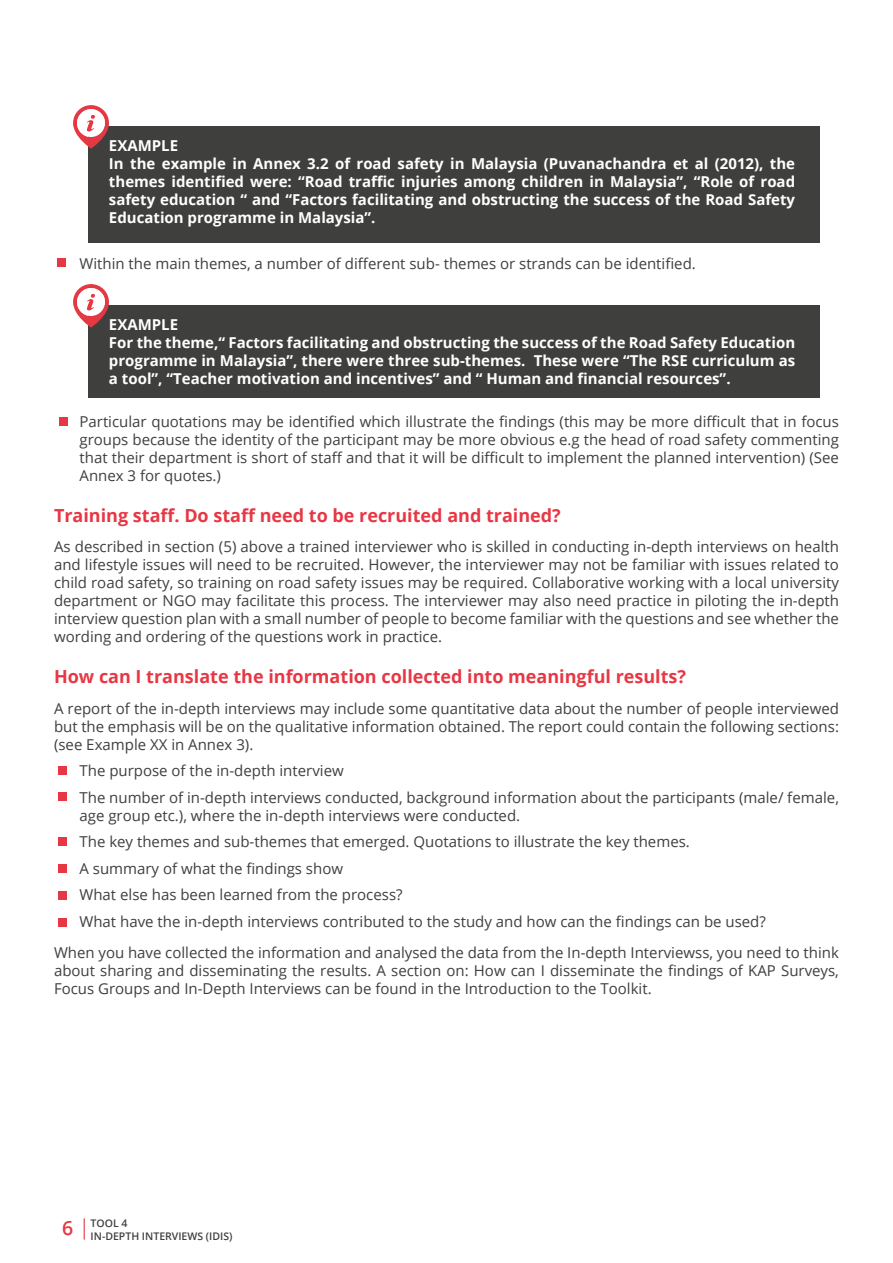
<style>
.page{position:relative;width:893px;height:1263px;background:#fff}
.page>*{position:absolute;margin:0;border:0;box-sizing:border-box;transform-origin:0 0}
.t1{font:700 18px "Open Sans";color:#e73744}
.t2{font:15px/18px "Open Sans";color:#3f3f3e;text-align:justify}
.t3{font:700 15px/18px "Open Sans";color:#fff}
.t4{font:600 10.5px/12.6px "Open Sans";color:#3f3f3e}
.s1{font-size:19.5px;color:#e73744}
</style>
<div class="page">
<div style="left:88px;top:126px;width:732px;height:116px;background:#3f3f3e"></div>
<svg style="left:73px;top:106px;width:36px;height:42px"></svg>
<div style="left:88px;top:305px;width:732px;height:93px;background:#3f3f3e"></div>
<svg style="left:73px;top:285px;width:36px;height:42px"></svg>
<div style="left:58px;top:766px;width:9px;height:9px;background:#e73744"></div>
<div style="left:58px;top:837px;width:9px;height:9px;background:#e73744"></div>
<div style="left:58px;top:792px;width:9px;height:9px;background:#e73744"></div>
<div style="left:58px;top:864px;width:9px;height:9px;background:#e73744"></div>
<div style="left:58px;top:891px;width:9px;height:8px;background:#e73744"></div>
<div style="left:58px;top:918px;width:9px;height:8px;background:#e73744"></div>
<div style="left:57px;top:259px;width:9px;height:8px;background:#e73744"></div>
<div style="left:59px;top:417px;width:9px;height:9px;background:#e73744"></div>
<svg style="left:84px;top:1218px;width:1px;height:21px"></svg>
<p class="t3" style="left:109px;top:136px;width:688px">EXAMPLE<br>In the example in Annex 3.2 of road safety in Malaysia (Puvanachandra et al (2012), the themes identified were: “Road traffic injuries among children in Malaysia”, “Role of road safety education “ and “Factors facilitating and obstructing the success of the Road Safety Education programme in Malaysia”.</p>
<p class="t2" style="left:80px;top:255px;width:618px">Within the main themes, a number of different sub- themes or strands can be identified.</p>
<p class="t3" style="left:109px;top:316px;width:688px">EXAMPLE<br>For the theme,“ Factors facilitating and obstructing the success of the Road Safety Education programme in Malaysia”, there were three sub-themes. These were “The RSE curriculum as a tool”, “Teacher motivation and incentives” and “ Human and financial resources”.</p>
<p class="t2" style="left:80px;top:412px;width:761px">Particular quotations may be identified which illustrate the findings (this may be more difficult that in focus groups because the identity of the participant may be more obvious e.g the head of road safety commenting that their department is short of staff and that it will be difficult to implement the planned intervention) (See Annex 3 for quotes.)</p>
<p class="t1" style="left:54px;top:502px;width:508px">Training staff. Do staff need to be recruited and trained?</p>
<p class="t2" style="left:54px;top:537px;width:786px">As described in section (5) above a trained interviewer who is skilled in conducting in-depth interviews on health and lifestyle issues will need to be recruited. However, the interviewer may not be familiar with issues related to child road safety, so training on road safety issues may be required. Collaborative working with a local university department or NGO may facilitate this process. The interviewer may also need practice in piloting the in-depth interview question plan with a small number of people to become familiar with the questions and see whether the wording and ordering of the questions work in practice.</p>
<p class="t1" style="left:54px;top:664px;width:634px">How can I translate the information collected into meaningful results?</p>
<p class="t2" style="left:54px;top:699px;width:786px">A report of the in-depth interviews may include some quantitative data about the number of people interviewed but the emphasis will be on the qualitative information obtained. The report could contain the following sections: (see Example XX in Annex 3).</p>
<p class="t2" style="left:80px;top:757px;width:761px;line-height:26.5px">The purpose of the in-depth interview<br>The number of in-depth interviews conducted, background information about the participants (male/ female,</p>
<p class="t2" style="left:80px;top:802px;width:688px;line-height:26.5px;text-align:left">age group etc.), where the in-depth interviews were conducted.<br>The key themes and sub-themes that emerged. Quotations to illustrate the key themes.<br>A summary of what the findings show<br>What else has been learned from the process?<br>What have the in-depth interviews contributed to the study and how can the findings can be used?</p>
<p class="t2" style="left:54px;top:943px;width:786px">When you have collected the information and analysed the data from the In-depth Interviewss, you need to think about sharing and disseminating the results. A section on: How can I disseminate the findings of KAP Surveys, Focus Groups and In-Depth Interviews can be found in the Introduction to the Toolkit.</p>
<p class="t4" style="left:91px;top:1217px;width:143px;text-indent:-29px"><span class="s1">6</span> TOOL 4<br>IN-DEPTH INTERVIEWS (IDIS)</p>
</div>
